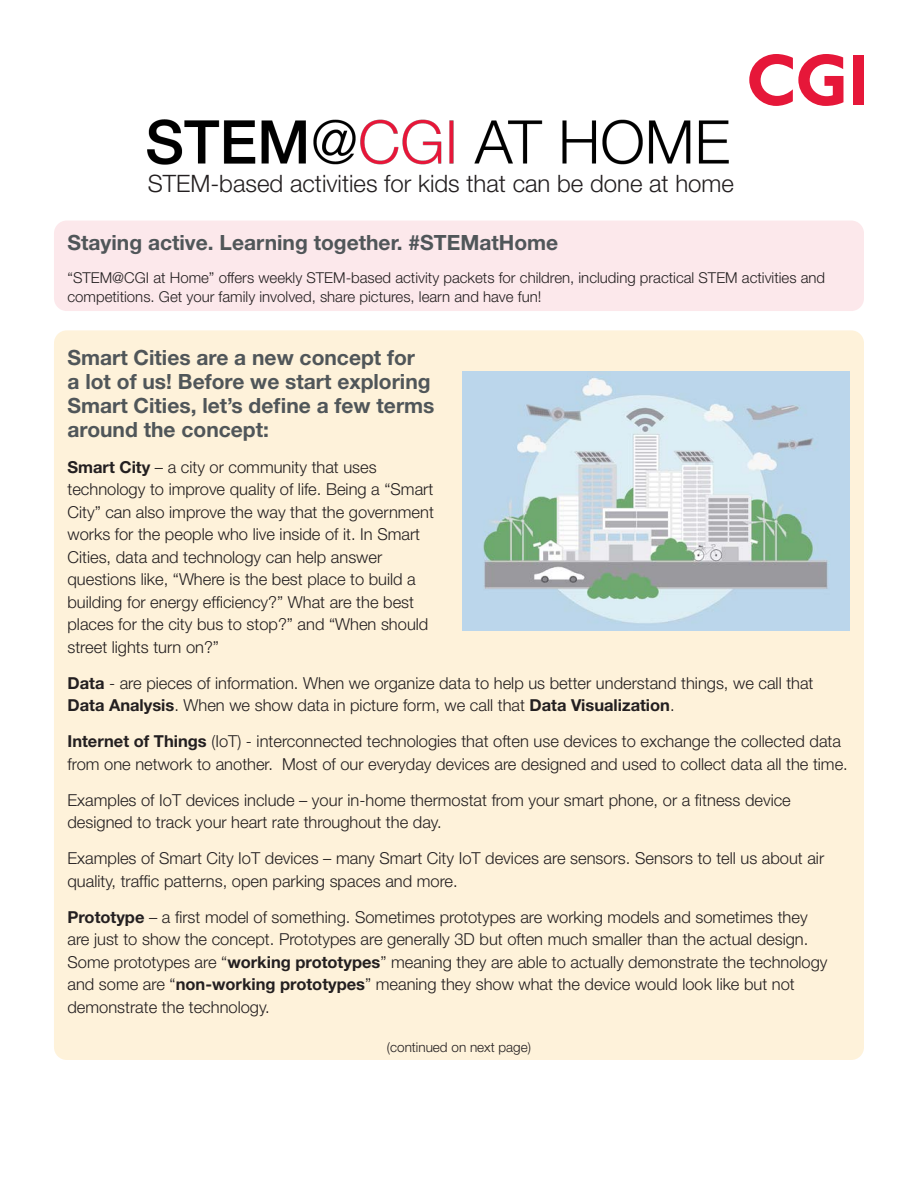
<style>
.page{position:relative;width:918px;height:1188px;background:#fff}
.page>*{position:absolute;margin:0;border:0;box-sizing:border-box;transform-origin:0 0}
.t1{font:300 24px "Helvetica Neue";color:#231f20}
.Intro_Header{font:700 21px/24px "Helvetica Neue";color:#505659}
.t2{font:300 16.5px/22.5px "Helvetica Neue";color:#231f20}
.Text{font:300 15px/19.5px "Helvetica Neue";color:#231f20}
.t3{font:300 13.5px "Helvetica Neue";color:#231f20}
.s1{font-weight:700}
</style>
<div class="page">
<div style="left:54px;top:330px;width:810px;height:730px;background:#fef2da;border-radius:13px"></div>
<div style="left:54px;top:221px;width:810px;height:90px;background:#fce8eb;border-radius:13px"></div>
<img style="left:147px;top:119px;width:582px;height:46px">
<svg style="left:749px;top:54px;width:94px;height:52px"></svg>
<div style="left:853px;top:55px;width:11px;height:50px;background:#e61739"></div>
<img style="left:463px;top:372px;width:387px;height:258px">
<p class="t1" style="left:148px;top:169px;width:588px">STEM-based activities for kids that can be done at home</p>
<p class="Intro_Header" style="left:68px;top:230px;width:492px">Staying active. Learning together. #STEMatHome</p>
<p class="Text" style="left:68px;top:267px;width:759px">“STEM@CGI at Home” offers weekly STEM-based activity packets for children, including practical STEM activities and competitions. Get your family involved, share pictures, learn and have fun!</p>
<p class="Intro_Header" style="left:68px;top:345px;width:369px">Smart Cities are a new concept for<br>a lot of us! Before we start exploring<br>Smart Cities, let’s define a few terms around the concept:</p>
<p class="t2" style="left:68px;top:455px;width:368px"><span class="s1">Smart City</span> – a city or community that uses technology to improve quality of life. Being a “Smart City” can also improve the way that the government works for the people who live inside of it. In Smart Cities, data and technology can help answer questions like, “Where is the best place to build a building for energy efficiency?” What are the best places for the city bus to stop?” and “When should street lights turn on?”</p>
<p class="t2" style="left:68px;top:671px;width:748px"><span class="s1">Data</span> - are pieces of information. When we organize data to help us better understand things, we call that<br><span class="s1">Data Analysis</span>. When we show data in picture form, we call that <span class="s1">Data Visualization</span>.</p>
<p class="t2" style="left:68px;top:730px;width:782px"><span class="s1">Internet of Things</span> (IoT) - interconnected technologies that often use devices to exchange the collected data from one network to another. Most of our everyday devices are designed and used to collect data all the time.</p>
<p class="t2" style="left:68px;top:788px;width:725px">Examples of IoT devices include – your in-home thermostat from your smart phone, or a fitness device designed to track your heart rate throughout the day.</p>
<p class="t2" style="left:68px;top:847px;width:758px">Examples of Smart City IoT devices – many Smart City IoT devices are sensors. Sensors to tell us about air quality, traffic patterns, open parking spaces and more.</p>
<p class="t2" style="left:68px;top:906px;width:762px"><span class="s1">Prototype</span> – a first model of something. Sometimes prototypes are working models and sometimes they are just to show the concept. Prototypes are generally 3D but often much smaller than the actual design.<br>Some prototypes are “<span class="s1">working prototypes</span>” meaning they are able to actually demonstrate the technology and some are “<span class="s1">non-working prototypes</span>” meaning they show what the device would look like but not demonstrate the technology.</p>
<p class="t3" style="left:387px;top:1039px;width:146px">(continued on next page)</p>
</div>
